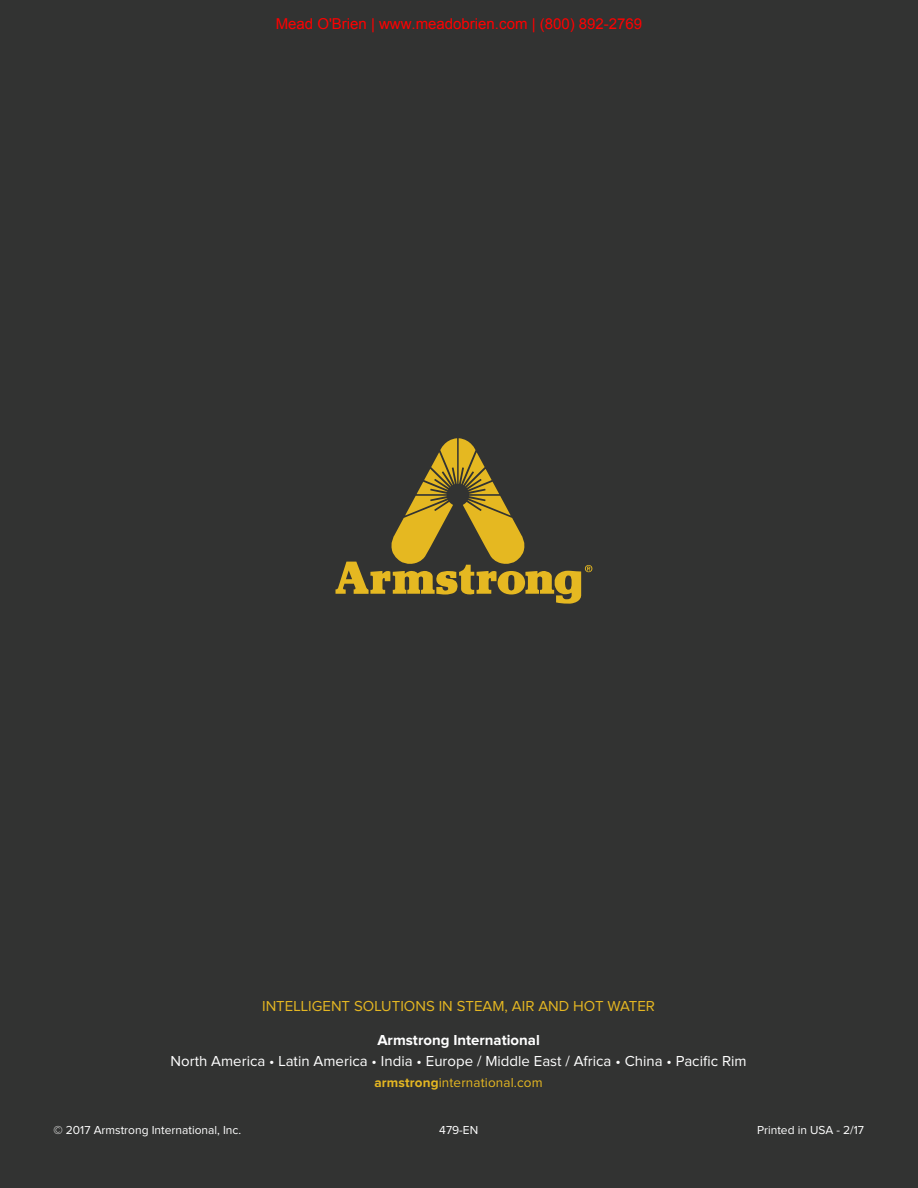
<style>
.page{position:relative;width:918px;height:1188px;background:#323332}
.page>*{position:absolute;margin:0;border:0;box-sizing:border-box;transform-origin:0 0}
.t1{font:15px "Proxima Nova";color:#fff}
.t2{font:15px "Arial";color:#f00}
.t3{font:15px "Proxima Nova";color:#e5b722}
.t4{font:700 15px "Proxima Nova";color:#fff}
.t5{font:13.5px "Proxima Nova";letter-spacing:.01em;color:#e5b722}
.t6{font:12px "Proxima Nova";color:#fff}
.s1{font-weight:700}
</style>
<div class="page">
<svg style="left:336px;top:438px;width:256px;height:166px"></svg>
<p class="t2" style="left:276px;top:14px;width:368px">Mead O'Brien | www.meadobrien.com | (800) 892-2769</p>
<p class="t3" style="left:262px;top:999px;width:394px">INTELLIGENT SOLUTIONS IN STEAM, AIR AND HOT WATER</p>
<p class="t4" style="left:377px;top:1033px;width:164px">Armstrong International</p>
<p class="t1" style="left:171px;top:1054px;width:578px">North America • Latin America • India • Europe / Middle East / Africa • China • Pacific Rim</p>
<p class="t5" style="left:375px;top:1077px;width:170px"><span class="s1">armstrong</span>international.com</p>
<p class="t6" style="left:53px;top:1125px;width:189px">© 2017 Armstrong International, Inc.</p>
<p class="t6" style="left:439px;top:1125px;width:40px">479-EN</p>
<p class="t6" style="left:757px;top:1125px;width:108px">Printed in USA - 2/17</p>
</div>
